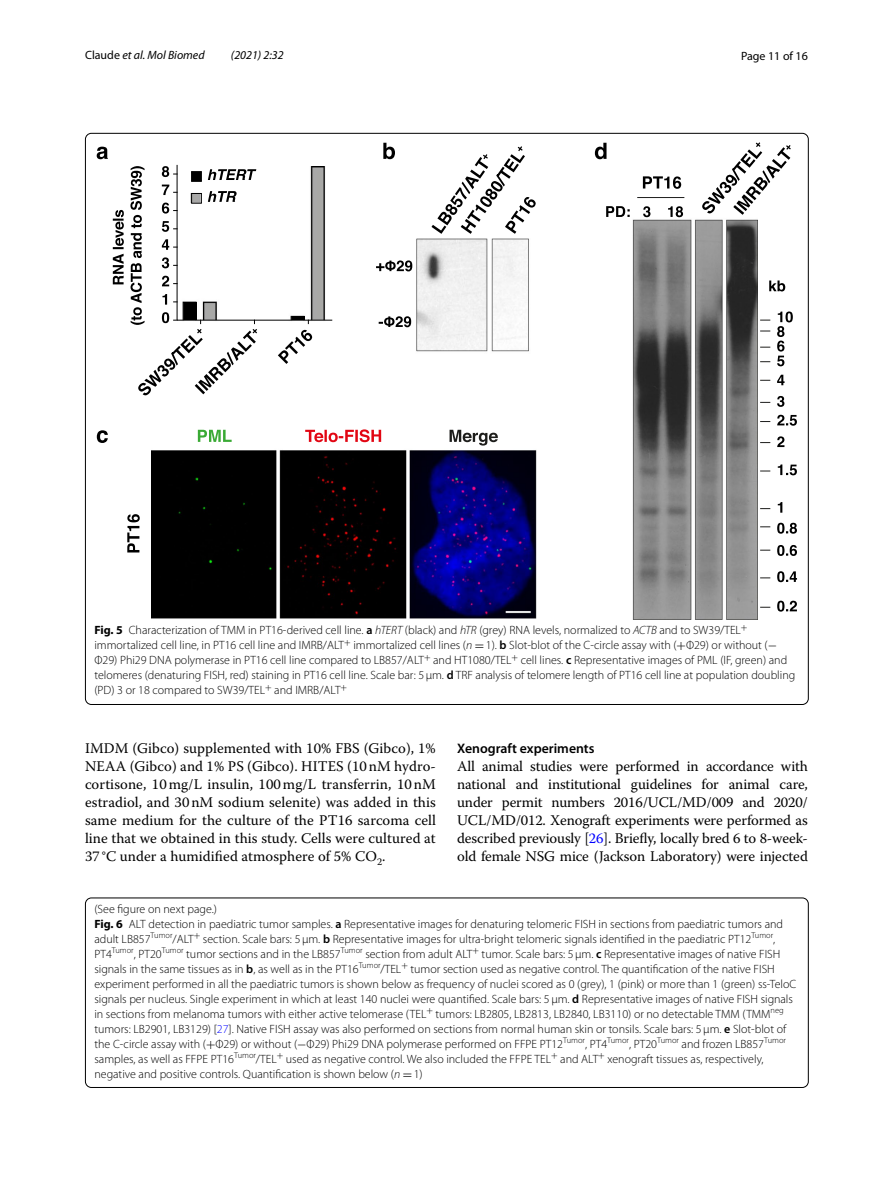
<style>
.page{position:relative;width:893px;height:1187px;background:#fff}
.page>*{position:absolute;margin:0;border:0;box-sizing:border-box;transform-origin:0 0}
.t1{font:14.7px/18px "Warnock Pro";color:#000;text-align:justify}
.t2{font:600 13.8px "Myriad Pro";color:#000}
.t3{font:300 12px/15px "Myriad Pro";color:#000}
.t4{font:italic 12px "Myriad Pro";color:#000}
.t5{font:12px "Myriad Pro";color:#000}
.s1{font-style:normal}
.s2{font-weight:700}
.s3{font-weight:600}
.s4{font-style:italic}
.s5{font-family:"MTSY";font-weight:400}
.s6{color:#00f}
</style>
<div class="page">
<img style="left:151px;top:167px;width:606px;height:452px">
<svg style="left:431px;top:146px;width:105px;height:88px"></svg>
<svg style="left:376px;top:260px;width:36px;height:11px"></svg>
<svg style="left:379px;top:316px;width:32px;height:11px"></svg>
<svg style="left:383px;top:143px;width:12px;height:16px"></svg>
<svg style="left:97px;top:147px;width:11px;height:12px"></svg>
<svg style="left:702px;top:142px;width:89px;height:73px"></svg>
<svg style="left:643px;top:176px;width:38px;height:13px"></svg>
<svg style="left:606px;top:206px;width:24px;height:11px"></svg>
<svg style="left:643px;top:206px;width:7px;height:11px"></svg>
<svg style="left:668px;top:206px;width:15px;height:11px"></svg>
<hr style="left:637px;top:197px;width:47px;height:1px;background:#1d1d1b">
<svg style="left:777px;top:311px;width:16px;height:55px"></svg>
<svg style="left:777px;top:375px;width:7px;height:10px"></svg>
<svg style="left:777px;top:396px;width:7px;height:11px"></svg>
<svg style="left:777px;top:415px;width:20px;height:10px"></svg>
<svg style="left:777px;top:436px;width:7px;height:11px"></svg>
<svg style="left:778px;top:464px;width:19px;height:11px"></svg>
<svg style="left:778px;top:502px;width:4px;height:10px"></svg>
<svg style="left:777px;top:522px;width:20px;height:11px"></svg>
<svg style="left:777px;top:545px;width:20px;height:11px"></svg>
<svg style="left:777px;top:571px;width:20px;height:11px"></svg>
<svg style="left:777px;top:600px;width:20px;height:11px"></svg>
<svg style="left:769px;top:280px;width:16px;height:11px"></svg>
<hr style="left:292px;top:316px;width:13px;height:4px;background:#000">
<hr style="left:177px;top:320px;width:155px;height:1px;background:#000">
<svg style="left:278px;top:330px;width:34px;height:34px"></svg>
<hr style="left:177px;top:165px;width:1px;height:155px;background:#000">
<svg style="left:113px;top:210px;width:11px;height:74px"></svg>
<svg style="left:130px;top:166px;width:127px;height:229px"></svg>
<div style="left:191px;top:171px;width:11px;height:11px;background:#000;border:1px solid #000"></div>
<svg style="left:595px;top:143px;width:11px;height:16px"></svg>
<svg style="left:97px;top:430px;width:11px;height:13px"></svg>
<svg style="left:450px;top:430px;width:48px;height:15px"></svg>
<svg style="left:305px;top:429px;width:76px;height:13px"></svg>
<svg style="left:198px;top:430px;width:34px;height:12px"></svg>
<svg style="left:127px;top:514px;width:13px;height:38px"></svg>
<div style="left:85px;top:897px;width:723px;height:190px;border:1px solid #000;border-radius:6px"></div>
<p class="t4" style="left:85px;top:48px;width:121px"><span class="s1">Claude</span> et al. Mol Biomed</p>
<p class="t4" style="left:231px;top:48px;width:54px">(2021) 2:32</p>
<p class="t5" style="left:741px;top:48px;width:68px">Page 11 of 16</p>
<p class="t3" style="left:94px;top:623px;width:702px"><span class="s2">Fig. 5</span> Characterization of TMM in PT16-derived cell line. <span class="s3">a</span> <span class="s4">hTERT</span> (black) and <span class="s4">hTR</span> (grey) RNA levels, normalized to <span class="s4">ACTB</span> and to SW39/TEL<sup>+ </sup>immortalized cell line, in PT16 cell line and IMRB/ALT<sup>+</sup> immortalized cell lines (<span class="s4">n</span> <span class="s5">=</span>1). <span class="s3">b</span> Slot-blot of the C-circle assay with (<span class="s5">+</span>Φ29) or without (<span class="s5">− </span>Φ29) Phi29 DNA polymerase in PT16 cell line compared to LB857/ALT<sup>+</sup> and HT1080/TEL<sup>+</sup> cell lines. <span class="s3">c</span> Representative images of PML (IF, green) and telomeres (denaturing FISH, red) staining in PT16 cell line. Scale bar: 5μm. <span class="s3">d</span> TRF analysis of telomere length of PT16 cell line at population doubling (PD) 3 or 18 compared to SW39/TEL<sup>+</sup> and IMRB/ALT<sup>+</sup></p>
<p class="t1" style="left:85px;top:739px;width:352px">IMDM (Gibco) supplemented with 10% FBS (Gibco), 1% NEAA (Gibco) and 1% PS (Gibco). HITES (10nM hydro&shy;cortisone, 10mg/L insulin, 100mg/L transferrin, 10nM estradiol, and 30nM sodium selenite) was added in this same medium for the culture of the PT16 sarcoma cell line that we obtained in this study. Cells were cultured at 37 °C under a humidified atmosphere of 5% CO<sub>2</sub>.</p>
<p class="t2" style="left:457px;top:739px;width:139px">Xenograft experiments</p>
<p class="t1" style="left:457px;top:756px;width:352px">All animal studies were performed in accordance with national and institutional guidelines for animal care, under permit numbers 2016/UCL/MD/009 and 2020/ UCL/MD/012. Xenograft experiments were performed as described previously [<span class="s6">26</span>]. Briefly, locally bred 6 to 8-week&shy;old female NSG mice (Jackson Laboratory) were injected</p>
<p class="t3" style="left:94px;top:901px;width:703px">(See figure on next page.)<br><span class="s2">Fig. 6</span> ALT detection in paediatric tumor samples. <span class="s3">a</span> Representative images for denaturing telomeric FISH in sections from paediatric tumors and adult LB857<sup>Tumor</sup>/ALT<sup>+</sup> section. Scale bars: 5μm. <span class="s3">b</span> Representative images for ultra-bright telomeric signals identified in the paediatric PT12<sup>Tumor</sup>, PT4<sup>Tumor</sup>, PT20<sup>Tumor</sup> tumor sections and in the LB857<sup>Tumor</sup> section from adult ALT<sup>+</sup> tumor. Scale bars: 5μm. <span class="s3">c</span> Representative images of native FISH signals in the same tissues as in <span class="s3">b</span>, as well as in the PT16<sup>Tumor</sup>/TEL<sup>+</sup> tumor section used as negative control. The quantification of the native FISH experiment performed in all the paediatric tumors is shown below as frequency of nuclei scored as 0 (grey), 1 (pink) or more than 1 (green) ss-TeloC signals per nucleus. Single experiment in which at least 140 nuclei were quantified. Scale bars: 5μm. <span class="s3">d</span> Representative images of native FISH signals in sections from melanoma tumors with either active telomerase (TEL<sup>+</sup> tumors: LB2805, LB2813, LB2840, LB3110) or no detectable TMM (TMM<sup>neg </sup>tumors: LB2901, LB3129) [<span class="s6">27</span>]. Native FISH assay was also performed on sections from normal human skin or tonsils. Scale bars: 5μm. <span class="s3">e</span> Slot-blot of the C-circle assay with (<span class="s5">+</span>Φ29) or without (<span class="s5">−</span>Φ29) Phi29 DNA polymerase performed on FFPE PT12<sup>Tumor</sup>, PT4<sup>Tumor</sup>, PT20<sup>Tumor</sup> and frozen LB857<sup>Tumor </sup>samples, as well as FFPE PT16<sup>Tumor</sup>/TEL<sup>+</sup> used as negative control. We also included the FFPE TEL<sup>+</sup> and ALT<sup>+</sup> xenograft tissues as, respectively, negative and positive controls. Quantification is shown below (<span class="s4">n</span> <span class="s5">=</span>1)</p>
</div>
